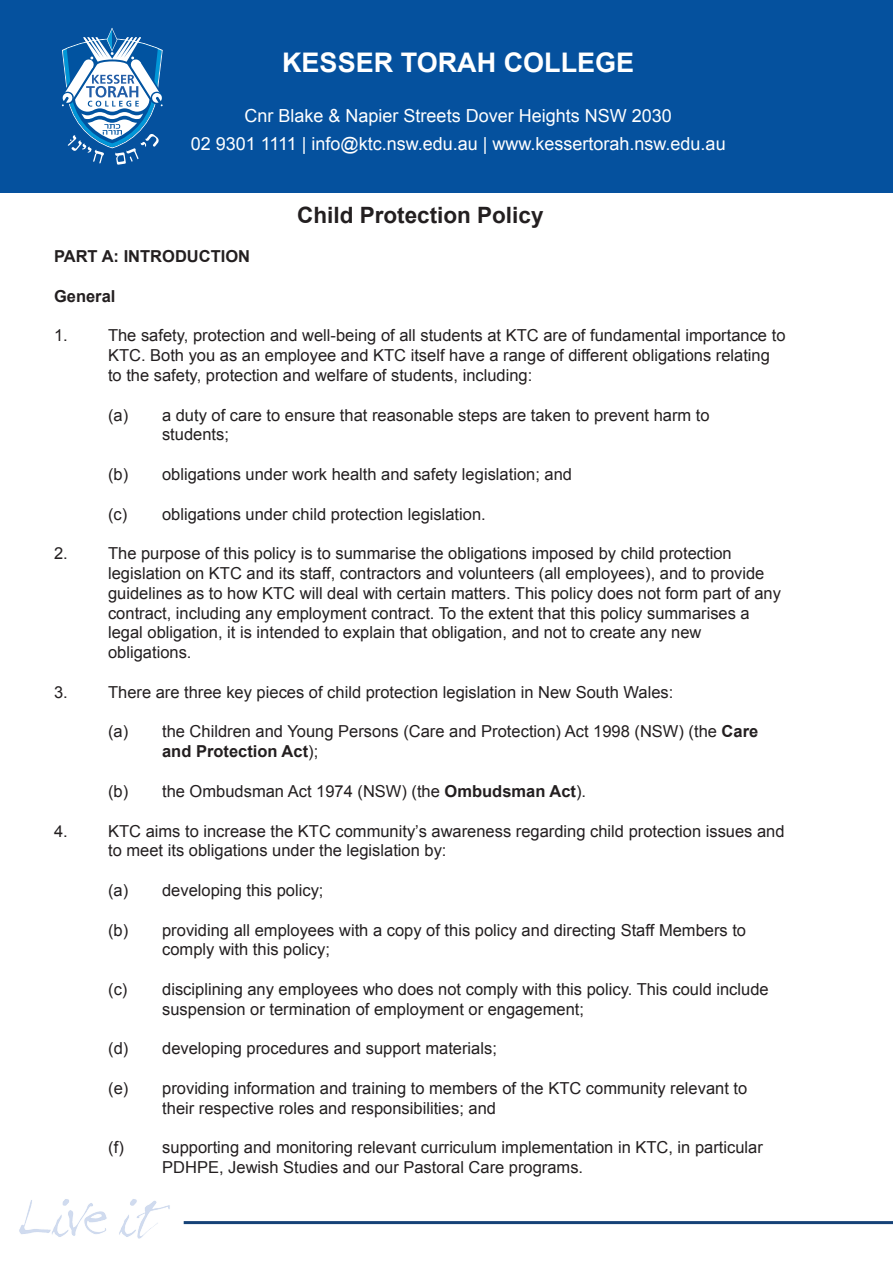
<style>
.page{position:relative;width:893px;height:1263px;background:#fff}
.page>*{position:absolute;margin:0;border:0;box-sizing:border-box;transform-origin:0 0}
.t1{font:700 27px "Arial";color:#fff}
.t2{font:700 22.5px "Arial";color:#231f20}
.t3{font:18px/28.5px "Arial";color:#fff;text-align:center}
.t4{font:16.5px/19.8px "Arial";color:#231f20}
.t5{font:700 16.5px "Arial";color:#231f20}
.s1{font-weight:700}
</style>
<div class="page">
<div style="left:0;top:0;width:893px;height:192px;background:#05519e"></div>
<svg style="left:62px;top:28px;width:101px;height:137px"></svg>
<hr style="left:184px;top:1221px;width:709px;height:3px;background:#154277">
<img style="left:19px;top:1199px;width:151px;height:40px">
<h1 class="t1" style="left:282px;top:44px;width:354px">KESSER TORAH COLLEGE</h1>
<p class="t3" style="left:191px;top:101px;width:536px">Cnr Blake &amp; Napier Streets Dover Heights NSW 2030<br>02 9301 1111 | info@ktc.nsw.edu.au | www.kessertorah.nsw.edu.au</p>
<h2 class="t2" style="left:297px;top:200px;width:248px">Child Protection Policy</h2>
<p class="t5" style="left:54px;top:246px;width:198px">PART A: INTRODUCTION</p>
<p class="t5" style="left:54px;top:285px;width:63px">General</p>
<p class="t4" style="left:54px;top:326px;width:15px">1.</p>
<p class="t4" style="left:108px;top:326px;width:679px">The safety, protection and well-being of all students at KTC are of fundamental importance to<br>KTC. Both you as an employee and KTC itself have a range of different obligations relating to the safety, protection and welfare of students, including:</p>
<p class="t4" style="left:162px;top:405px;width:549px;text-indent:-54px">(a) a duty of care to ensure that reasonable steps are taken to prevent harm to students;</p>
<p class="t4" style="left:108px;top:464px;width:465px">(b) obligations under work health and safety legislation; and</p>
<p class="t4" style="left:108px;top:504px;width:379px">(c) obligations under child protection legislation.</p>
<p class="t4" style="left:54px;top:544px;width:15px">2.</p>
<p class="t4" style="left:108px;top:544px;width:674px">The purpose of this policy is to summarise the obligations imposed by child protection legislation on KTC and its staff, contractors and volunteers (all employees), and to provide guidelines as to how KTC will deal with certain matters. This policy does not form part of any contract, including any employment contract. To the extent that this policy summarises a legal obligation, it is intended to explain that obligation, and not to create any new obligations.</p>
<p class="t4" style="left:54px;top:682px;width:15px">3.</p>
<p class="t4" style="left:108px;top:682px;width:567px">There are three key pieces of child protection legislation in New South Wales:</p>
<p class="t4" style="left:162px;top:722px;width:598px;text-indent:-54px">(a) the Children and Young Persons (Care and Protection) Act 1998 (NSW) (the <span class="s1">Care and Protection Act</span>);</p>
<p class="t4" style="left:108px;top:781px;width:479px">(b) the Ombudsman Act 1974 (NSW) (the <span class="s1">Ombudsman Act</span>).</p>
<p class="t4" style="left:54px;top:821px;width:15px">4.</p>
<p class="t4" style="left:108px;top:821px;width:678px">KTC aims to increase the KTC community’s awareness regarding child protection issues and to meet its obligations under the legislation by:</p>
<p class="t4" style="left:108px;top:880px;width:217px">(a) developing this policy;</p>
<p class="t4" style="left:162px;top:920px;width:585px;text-indent:-54px">(b) providing all employees with a copy of this policy and directing Staff Members to comply with this policy;</p>
<p class="t4" style="left:162px;top:979px;width:608px;text-indent:-54px">(c) disciplining any employees who does not comply with this policy. This could include suspension or termination of employment or engagement;</p>
<p class="t4" style="left:108px;top:1039px;width:390px">(d) developing procedures and support materials;</p>
<p class="t4" style="left:162px;top:1078px;width:587px;text-indent:-54px">(e) providing information and training to members of the KTC community relevant to their respective roles and responsibilities; and</p>
<p class="t4" style="left:162px;top:1138px;width:602px;text-indent:-54px">(f) supporting and monitoring relevant curriculum implementation in KTC, in particular<br>PDHPE, Jewish Studies and our Pastoral Care programs.</p>
</div>
